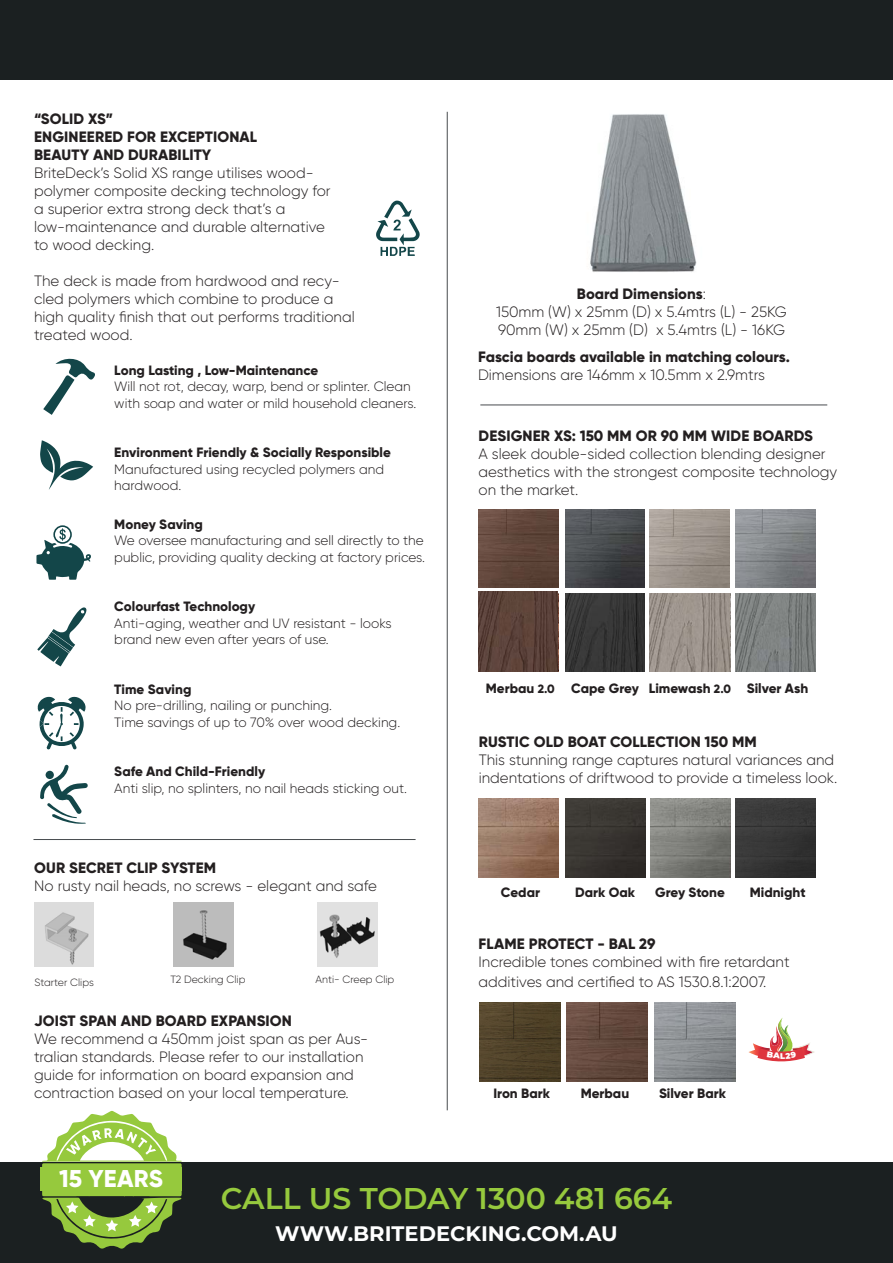
<style>
.page{position:relative;width:893px;height:1263px;background:#fff}
.page>*{position:absolute;margin:0;border:0;box-sizing:border-box;transform-origin:0 0}
.t1{font:600 30px "Montserrat";color:#96c93d}
.t2{font:800 24.3px "Gilroy";letter-spacing:.01em;color:#fff}
.t3{font:700 21px "Montserrat";color:#fff}
.t4{font:300 15px/18px "Gilroy";color:#231f20}
.t5{font:800 15px "Gilroy";letter-spacing:.01em;color:#231f20}
.t6{font:300 13.5px "Gilroy";color:#231f20}
.t7{font:800 13.5px "Gilroy";color:#231f20}
.t8{font:300 10.5px "Gilroy";color:#231f20}
.s1{font-weight:300}
.s2{font-size:12px}
</style>
<div class="page">
<div style="left:0;top:0;width:893px;height:79px;background:#1b2021"></div>
<svg style="left:376px;top:201px;width:44px;height:55px"></svg>
<div style="left:0;top:1162px;width:893px;height:101px;background:#1b2021"></div>
<hr style="left:447px;top:112px;width:1px;height:998px;background:#474b4e">
<svg style="left:40px;top:764px;width:48px;height:60px"></svg>
<div style="left:46px;top:771px;width:8px;height:8px;background:#134649;border-radius:50%"></div>
<svg style="left:43px;top:358px;width:52px;height:57px"></svg>
<svg style="left:37px;top:607px;width:49px;height:59px"></svg>
<svg style="left:48px;top:636px;width:22px;height:17px"></svg>
<img style="left:34px;top:903px;width:60px;height:64px">
<svg style="left:40px;top:440px;width:53px;height:50px"></svg>
<svg style="left:36px;top:525px;width:55px;height:55px"></svg>
<svg style="left:37px;top:697px;width:49px;height:53px"></svg>
<img style="left:590px;top:114px;width:107px;height:158px">
<hr style="left:480px;top:405px;width:347px;height:1px;background:#474b4e">
<hr style="left:33px;top:839px;width:383px;height:1px;background:#474b4e">
<svg style="left:42px;top:1111px;width:140px;height:138px"></svg>
<img style="left:174px;top:903px;width:59px;height:64px">
<img style="left:318px;top:903px;width:59px;height:63px">
<img style="left:565px;top:594px;width:80px;height:78px">
<img style="left:565px;top:509px;width:80px;height:78px">
<img style="left:650px;top:593px;width:80px;height:78px">
<img style="left:478px;top:509px;width:80px;height:78px">
<img style="left:736px;top:593px;width:80px;height:78px">
<img style="left:736px;top:509px;width:80px;height:78px">
<img style="left:479px;top:592px;width:79px;height:79px">
<img style="left:650px;top:509px;width:80px;height:78px">
<img style="left:479px;top:1002px;width:81px;height:79px">
<img style="left:567px;top:1002px;width:81px;height:79px">
<img style="left:565px;top:799px;width:80px;height:78px">
<img style="left:479px;top:799px;width:79px;height:78px">
<img style="left:736px;top:799px;width:80px;height:78px">
<img style="left:650px;top:799px;width:80px;height:78px">
<img style="left:654px;top:1002px;width:81px;height:79px">
<svg style="left:748px;top:1018px;width:66px;height:44px"></svg>
<p class="t5" style="left:34px;top:109px;width:81px">“SOLID XS”</p>
<p class="t5" style="left:34px;top:127px;width:225px">ENGINEERED FOR EXCEPTIONAL</p>
<p class="t5" style="left:34px;top:145px;width:179px">BEAUTY AND DURABILITY</p>
<p class="t4" style="left:34px;top:163px;width:281px">BriteDeck’s Solid XS range utilises wood-</p>
<p class="t4" style="left:34px;top:181px;width:298px">polymer composite decking technology for</p>
<p class="t4" style="left:34px;top:199px;width:293px">a superior extra strong deck that’s a low-maintenance and durable alternative</p>
<p class="t4" style="left:34px;top:235px;width:122px">to wood decking.</p>
<p class="t4" style="left:34px;top:271px;width:322px">The deck is made from hardwood and recy&shy;cled polymers which combine to produce a high quality finish that out performs traditional treated wood.</p>
<p class="t7" style="left:114px;top:362px;width:205px">Long Lasting , Low-Maintenance</p>
<p class="t6" style="left:114px;top:378px;width:298px">Will not rot, decay, warp, bend or splinter. Clean</p>
<p class="t6" style="left:114px;top:395px;width:304px">with soap and water or mild household cleaners.</p>
<p class="t7" style="left:114px;top:444px;width:278px">Environment Friendly &amp; Socially Responsible</p>
<p class="t6" style="left:114px;top:461px;width:271px">Manufactured using recycled polymers and</p>
<p class="t6" style="left:114px;top:477px;width:69px">hardwood.</p>
<p class="t7" style="left:114px;top:515px;width:90px">Money Saving</p>
<p class="t6" style="left:114px;top:532px;width:311px">We oversee manufacturing and sell directly to the</p>
<p class="t6" style="left:114px;top:548px;width:312px">public, providing quality decking at factory prices.</p>
<p class="t7" style="left:114px;top:598px;width:142px">Colourfast Technology</p>
<p class="t6" style="left:114px;top:614px;width:279px">Anti-aging, weather and UV resistant - looks</p>
<p class="t6" style="left:114px;top:631px;width:216px">brand new even after years of use.</p>
<p class="t7" style="left:114px;top:680px;width:79px">Time Saving</p>
<p class="t6" style="left:114px;top:697px;width:219px">No pre-drilling, nailing or punching.</p>
<p class="t6" style="left:114px;top:713px;width:287px">Time savings of up to 70% over wood decking.</p>
<p class="t7" style="left:114px;top:763px;width:152px">Safe And Child-Friendly</p>
<p class="t6" style="left:114px;top:779px;width:294px">Anti slip, no splinters, no nail heads sticking out.</p>
<p class="t5" style="left:34px;top:859px;width:183px">OUR SECRET CLIP SYSTEM</p>
<p class="t4" style="left:34px;top:877px;width:344px">No rusty nail heads, no screws - elegant and safe</p>
<p class="t8" style="left:35px;top:976px;width:61px">Starter Clips</p>
<p class="t8" style="left:170px;top:973px;width:77px">T2 Decking Clip</p>
<p class="t8" style="left:316px;top:973px;width:80px">Anti- Creep Clip</p>
<p class="t5" style="left:34px;top:1011px;width:259px">JOIST SPAN AND BOARD EXPANSION</p>
<p class="t4" style="left:34px;top:1030px;width:336px">We recommend a 450mm joist span as per Aus&shy;tralian standards. Please refer to our installation guide for information on board expansion and contraction based on your local temperature.</p>
<p class="t5" style="left:577px;top:284px;width:131px">Board Dimensions<span class="s1">:</span></p>
<p class="t4" style="left:496px;top:302px;width:292px">150mm (W) x 25mm (D) x 5.4mtrs (L) - 25KG</p>
<p class="t4" style="left:498px;top:320px;width:288px">90mm (W) x 25mm (D) x 5.4mtrs (L) - 16KG</p>
<p class="t5" style="left:478px;top:347px;width:313px">Fascia boards available in matching colours.</p>
<p class="t4" style="left:478px;top:365px;width:288px">Dimensions are 146mm x 10.5mm x 2.9mtrs</p>
<p class="t5" style="left:479px;top:426px;width:336px">DESIGNER XS: 150 MM OR 90 MM WIDE BOARDS</p>
<p class="t4" style="left:478px;top:444px;width:349px">A sleek double-sided collection blending designer</p>
<p class="t4" style="left:478px;top:462px;width:360px">aesthetics with the strongest composite technology</p>
<p class="t4" style="left:478px;top:480px;width:101px">on the market.</p>
<p class="t7" style="left:486px;top:680px;width:70px">Merbau <span class="s2">2.0</span></p>
<p class="t7" style="left:571px;top:680px;width:69px">Cape Grey</p>
<p class="t7" style="left:649px;top:680px;width:83px">Limewash <span class="s2">2.0</span></p>
<p class="t7" style="left:747px;top:680px;width:63px">Silver Ash</p>
<p class="t5" style="left:479px;top:732px;width:280px">RUSTIC OLD BOAT COLLECTION 150 MM</p>
<p class="t4" style="left:479px;top:751px;width:360px">This stunning range captures natural variances and indentations of driftwood to provide a timeless look.</p>
<p class="t7" style="left:501px;top:884px;width:41px">Cedar</p>
<p class="t7" style="left:575px;top:884px;width:61px">Dark Oak</p>
<p class="t7" style="left:655px;top:884px;width:71px">Grey Stone</p>
<p class="t7" style="left:750px;top:884px;width:57px">Midnight</p>
<p class="t5" style="left:479px;top:934px;width:178px">FLAME PROTECT - BAL 29</p>
<p class="t4" style="left:478px;top:953px;width:313px">Incredible tones combined with fire retardant</p>
<p class="t4" style="left:478px;top:972px;width:289px">additives and certified to AS 1530.8.1:2007.</p>
<p class="t7" style="left:493px;top:1085px;width:58px">Iron Bark</p>
<p class="t7" style="left:581px;top:1085px;width:50px">Merbau</p>
<p class="t7" style="left:659px;top:1085px;width:69px">Silver Bark</p>
<p class="t2" style="left:59px;top:1163px;width:105px">15 YEARS</p>
<p class="t1" style="left:221px;top:1177px;width:453px">CALL US TODAY 1300 481 664</p>
<p class="t3" style="left:275px;top:1218px;width:344px">WWW.BRITEDECKING.COM.AU</p>
</div>
